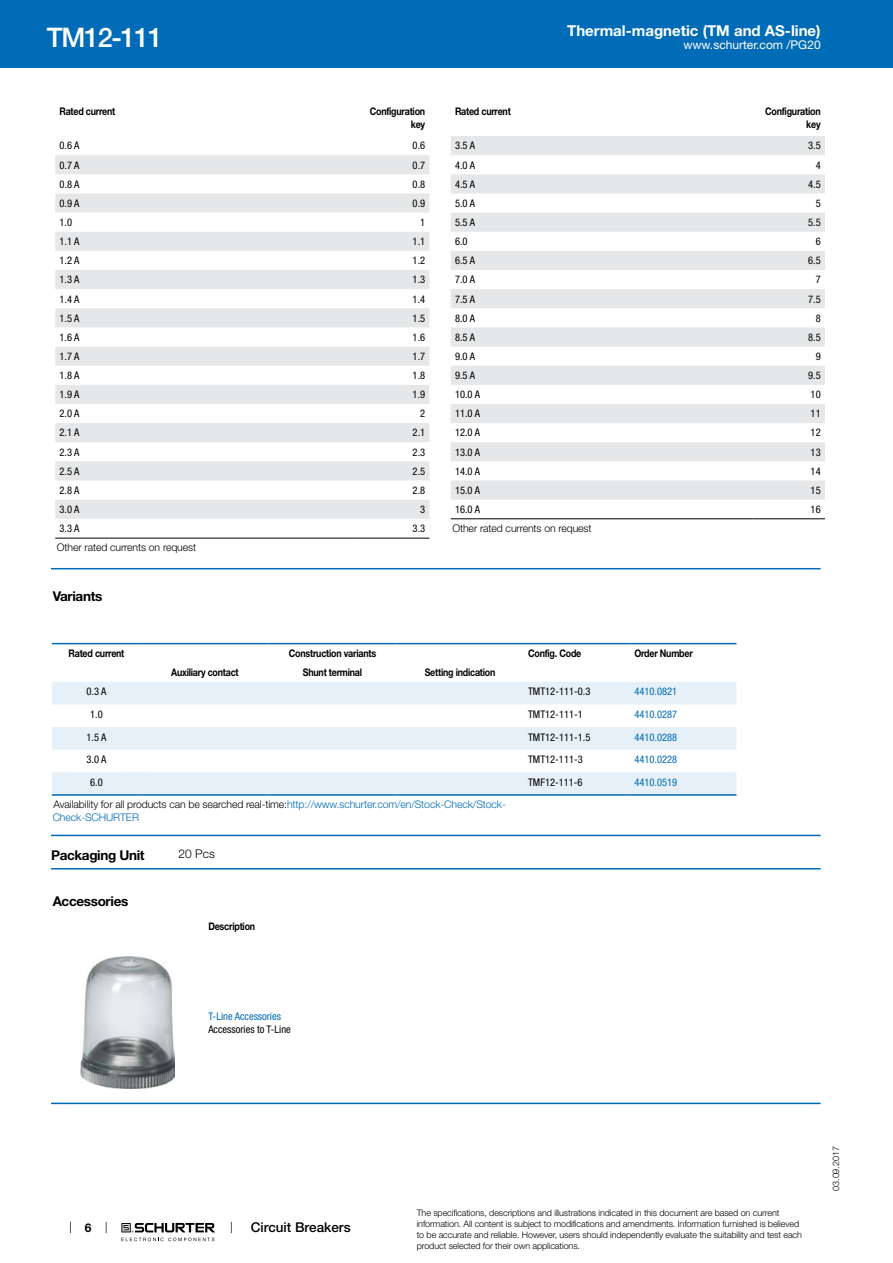
<style>
.page{position:relative;width:893px;height:1263px;background:#fff}
.page>*{position:absolute;margin:0;border:0;box-sizing:border-box;transform-origin:0 0}
.t1{font:500 27px "Helvetica Neue LT";letter-spacing:-.05em;color:#fff}
.t2{font:700 15px "Helvetica Neue LT";color:#fff}
.t3{font:700 13.5px "Helvetica Neue LT";letter-spacing:-.025em;color:#000}
.t4{font:500 13.5px "Helvetica Neue LT";color:#000}
.t5{font:12px "Helvetica Neue LT";color:#fff}
.t6{font:300 12px "Helvetica Neue LT";color:#000}
.t7{font:700 12px "Helvetica Neue LT";color:#000}
.t8{font:condensed 10.5px "Helvetica Neue LT";color:#000}
.t9{font:700 10.5px/12.6px "Helvetica Neue LT";letter-spacing:-.025em;color:#000;text-align:right;scale:.85 1}
.t10{font:300 10.5px/12.6px "Helvetica Neue LT";letter-spacing:-.01em;color:#006bb6}
.t11{font:condensed 10.5px "Helvetica Neue LT";color:#006bb6}
.t12{font:300 10.5px "Helvetica Neue LT";letter-spacing:-.01em;color:#000}
.t13{font:300 9px/10.8px "Helvetica Neue LT";letter-spacing:-.01em;color:#000}
.s1{color:#000}
</style>
<div class="page">
<svg style="left:70px;top:1221px;width:1px;height:12px"></svg>
<svg style="left:121px;top:1223px;width:94px;height:18px"></svg>
<div style="left:0;top:0;width:893px;height:68px;background:#006bb6"></div>
<svg style="left:55px;top:155px;width:374px;height:364px;fill:#ecedee"></svg>
<hr style="left:55px;top:538px;width:302px;height:1px;background:#000">
<hr style="left:357px;top:538px;width:72px;height:1px;background:#000">
<svg style="left:451px;top:136px;width:374px;height:364px;fill:#e6e7e8"></svg>
<hr style="left:451px;top:518px;width:302px;height:1px;background:#000">
<hr style="left:753px;top:518px;width:72px;height:1px;background:#000">
<hr style="left:51px;top:568px;width:770px;height:1px;background:#006bb6">
<svg style="left:52px;top:644px;width:684px;height:1px"></svg>
<svg style="left:52px;top:682px;width:684px;height:112px;fill:#e6f0f8"></svg>
<hr style="left:52px;top:643px;width:89px;height:1px;background:#006bb6">
<hr style="left:141px;top:643px;width:128px;height:1px;background:#006bb6">
<hr style="left:269px;top:643px;width:127px;height:1px;background:#006bb6">
<hr style="left:396px;top:643px;width:128px;height:1px;background:#006bb6">
<hr style="left:524px;top:643px;width:106px;height:1px;background:#006bb6">
<hr style="left:630px;top:643px;width:106px;height:1px;background:#006bb6">
<hr style="left:52px;top:794px;width:89px;height:2px;background:#006bb6">
<hr style="left:141px;top:794px;width:128px;height:2px;background:#006bb6">
<hr style="left:269px;top:794px;width:127px;height:2px;background:#006bb6">
<hr style="left:396px;top:794px;width:128px;height:2px;background:#006bb6">
<hr style="left:524px;top:794px;width:106px;height:2px;background:#006bb6">
<hr style="left:630px;top:794px;width:106px;height:2px;background:#006bb6">
<hr style="left:51px;top:835px;width:770px;height:1px;background:#006bb6">
<hr style="left:51px;top:868px;width:770px;height:1px;background:#006bb6">
<img style="left:81px;top:956px;width:93px;height:132px">
<hr style="left:51px;top:1103px;width:770px;height:1px;background:#006bb6">
<h1 class="t1" style="left:47px;top:21px;width:118px">TM12-111</h1>
<p class="t9" style="left:60px;top:105px;width:67px">Rated current</p>
<p class="t9" style="left:370px;top:105px;width:67px">Configuration key</p>
<p class="t8" style="left:60px;top:140px;width:21px">0.6 A</p>
<p class="t8" style="left:413px;top:140px;width:14px">0.6</p>
<p class="t8" style="left:60px;top:159px;width:21px">0.7 A</p>
<p class="t8" style="left:413px;top:159px;width:14px">0.7</p>
<p class="t8" style="left:60px;top:178px;width:21px">0.8 A</p>
<p class="t8" style="left:413px;top:178px;width:14px">0.8</p>
<p class="t8" style="left:60px;top:197px;width:21px">0.9 A</p>
<p class="t8" style="left:413px;top:197px;width:14px">0.9</p>
<p class="t8" style="left:60px;top:216px;width:14px">1.0</p>
<p class="t8" style="left:420px;top:216px;width:7px">1</p>
<p class="t8" style="left:60px;top:235px;width:21px">1.1 A</p>
<p class="t8" style="left:413px;top:235px;width:14px">1.1</p>
<p class="t8" style="left:60px;top:254px;width:21px">1.2 A</p>
<p class="t8" style="left:413px;top:254px;width:14px">1.2</p>
<p class="t8" style="left:60px;top:274px;width:21px">1.3 A</p>
<p class="t8" style="left:413px;top:274px;width:14px">1.3</p>
<p class="t8" style="left:60px;top:293px;width:21px">1.4 A</p>
<p class="t8" style="left:413px;top:293px;width:14px">1.4</p>
<p class="t8" style="left:60px;top:312px;width:21px">1.5 A</p>
<p class="t8" style="left:413px;top:312px;width:14px">1.5</p>
<p class="t8" style="left:60px;top:331px;width:21px">1.6 A</p>
<p class="t8" style="left:413px;top:331px;width:14px">1.6</p>
<p class="t8" style="left:60px;top:350px;width:21px">1.7 A</p>
<p class="t8" style="left:413px;top:350px;width:14px">1.7</p>
<p class="t8" style="left:60px;top:369px;width:21px">1.8 A</p>
<p class="t8" style="left:413px;top:369px;width:14px">1.8</p>
<p class="t8" style="left:60px;top:388px;width:21px">1.9 A</p>
<p class="t8" style="left:413px;top:388px;width:14px">1.9</p>
<p class="t8" style="left:60px;top:407px;width:21px">2.0 A</p>
<p class="t8" style="left:420px;top:407px;width:7px">2</p>
<p class="t8" style="left:60px;top:427px;width:21px">2.1 A</p>
<p class="t8" style="left:413px;top:427px;width:14px">2.1</p>
<p class="t8" style="left:60px;top:446px;width:21px">2.3 A</p>
<p class="t8" style="left:413px;top:446px;width:14px">2.3</p>
<p class="t8" style="left:60px;top:465px;width:21px">2.5 A</p>
<p class="t8" style="left:413px;top:465px;width:14px">2.5</p>
<p class="t8" style="left:60px;top:484px;width:21px">2.8 A</p>
<p class="t8" style="left:413px;top:484px;width:14px">2.8</p>
<p class="t8" style="left:60px;top:503px;width:21px">3.0 A</p>
<p class="t8" style="left:420px;top:503px;width:7px">3</p>
<p class="t8" style="left:60px;top:522px;width:21px">3.3 A</p>
<p class="t8" style="left:413px;top:522px;width:14px">3.3</p>
<p class="t12" style="left:57px;top:541px;width:141px">Other rated currents on request</p>
<p class="t3" style="left:53px;top:588px;width:51px">Variants</p>
<h2 class="t2" style="left:567px;top:21px;width:255px">Thermal-magnetic (TM and AS-line)</h2>
<p class="t5" style="left:683px;top:38px;width:139px">www.schurter.com /PG20</p>
<p class="t9" style="left:455px;top:105px;width:67px">Rated current</p>
<p class="t9" style="left:765px;top:105px;width:67px">Configuration key</p>
<p class="t8" style="left:455px;top:140px;width:21px">3.5 A</p>
<p class="t8" style="left:808px;top:140px;width:14px">3.5</p>
<p class="t8" style="left:455px;top:159px;width:21px">4.0 A</p>
<p class="t8" style="left:816px;top:159px;width:7px">4</p>
<p class="t8" style="left:455px;top:178px;width:21px">4.5 A</p>
<p class="t8" style="left:808px;top:178px;width:14px">4.5</p>
<p class="t8" style="left:455px;top:197px;width:21px">5.0 A</p>
<p class="t8" style="left:816px;top:197px;width:7px">5</p>
<p class="t8" style="left:455px;top:216px;width:21px">5.5 A</p>
<p class="t8" style="left:808px;top:216px;width:14px">5.5</p>
<p class="t8" style="left:455px;top:235px;width:14px">6.0</p>
<p class="t8" style="left:816px;top:235px;width:7px">6</p>
<p class="t8" style="left:455px;top:254px;width:21px">6.5 A</p>
<p class="t8" style="left:808px;top:254px;width:14px">6.5</p>
<p class="t8" style="left:455px;top:274px;width:21px">7.0 A</p>
<p class="t8" style="left:816px;top:274px;width:7px">7</p>
<p class="t8" style="left:455px;top:293px;width:21px">7.5 A</p>
<p class="t8" style="left:808px;top:293px;width:14px">7.5</p>
<p class="t8" style="left:455px;top:312px;width:21px">8.0 A</p>
<p class="t8" style="left:816px;top:312px;width:7px">8</p>
<p class="t8" style="left:455px;top:331px;width:21px">8.5 A</p>
<p class="t8" style="left:808px;top:331px;width:14px">8.5</p>
<p class="t8" style="left:455px;top:350px;width:21px">9.0 A</p>
<p class="t8" style="left:816px;top:350px;width:7px">9</p>
<p class="t8" style="left:455px;top:369px;width:21px">9.5 A</p>
<p class="t8" style="left:808px;top:369px;width:14px">9.5</p>
<p class="t8" style="left:455px;top:388px;width:27px">10.0 A</p>
<p class="t8" style="left:811px;top:388px;width:12px">10</p>
<p class="t8" style="left:455px;top:407px;width:27px">11.0 A</p>
<p class="t8" style="left:811px;top:407px;width:12px">11</p>
<p class="t8" style="left:455px;top:427px;width:27px">12.0 A</p>
<p class="t8" style="left:811px;top:427px;width:12px">12</p>
<p class="t8" style="left:455px;top:446px;width:27px">13.0 A</p>
<p class="t8" style="left:811px;top:446px;width:12px">13</p>
<p class="t8" style="left:455px;top:465px;width:27px">14.0 A</p>
<p class="t8" style="left:811px;top:465px;width:12px">14</p>
<p class="t8" style="left:455px;top:484px;width:27px">15.0 A</p>
<p class="t8" style="left:811px;top:484px;width:12px">15</p>
<p class="t8" style="left:455px;top:503px;width:27px">16.0 A</p>
<p class="t8" style="left:811px;top:503px;width:12px">16</p>
<p class="t12" style="left:452px;top:522px;width:141px">Other rated currents on request</p>
<p class="t9" style="left:69px;top:647px;width:67px">Rated current</p>
<p class="t9" style="left:289px;top:647px;width:104px">Construction variants</p>
<p class="t9" style="left:528px;top:647px;width:64px">Config. Code</p>
<p class="t9" style="left:634px;top:647px;width:70px">Order Number</p>
<p class="t9" style="left:171px;top:666px;width:81px">Auxiliary contact</p>
<p class="t9" style="left:303px;top:666px;width:71px">Shunt terminal</p>
<p class="t9" style="left:425px;top:666px;width:85px">Setting indication</p>
<p class="t8" style="left:87px;top:685px;width:21px">0.3 A</p>
<p class="t8" style="left:528px;top:685px;width:64px">TMT12-111-0.3</p>
<p class="t11" style="left:634px;top:685px;width:44px">4410.0821</p>
<p class="t8" style="left:90px;top:708px;width:14px">1.0</p>
<p class="t8" style="left:528px;top:708px;width:56px">TMT12-111-1</p>
<p class="t11" style="left:634px;top:708px;width:44px">4410.0287</p>
<p class="t8" style="left:87px;top:731px;width:21px">1.5 A</p>
<p class="t8" style="left:528px;top:731px;width:64px">TMT12-111-1.5</p>
<p class="t11" style="left:634px;top:731px;width:44px">4410.0288</p>
<p class="t8" style="left:86px;top:753px;width:21px">3.0 A</p>
<p class="t8" style="left:528px;top:753px;width:56px">TMT12-111-3</p>
<p class="t11" style="left:634px;top:753px;width:44px">4410.0228</p>
<p class="t8" style="left:90px;top:776px;width:14px">6.0</p>
<p class="t8" style="left:528px;top:776px;width:56px">TMF12-111-6</p>
<p class="t11" style="left:634px;top:776px;width:44px">4410.0519</p>
<p class="t10" style="left:53px;top:798px;width:455px"><span class="s1">Availability for all products can be searched real-time:</span>http://www.schurter.com/en/Stock-Check/Stock-<br>Check-SCHURTER</p>
<p class="t3" style="left:51px;top:846px;width:95px">Packaging Unit</p>
<p class="t6" style="left:179px;top:847px;width:38px">20 Pcs</p>
<p class="t3" style="left:53px;top:893px;width:77px">Accessories</p>
<p class="t9" style="left:208px;top:919px;width:57px">Description</p>
<p class="t11" style="left:208px;top:1010px;width:74px">T-Line Accessories</p>
<p class="t8" style="left:208px;top:1023px;width:84px">Accessories to T-Line</p>
<p class="t7" style="left:85px;top:1220px;width:8px">6</p>
<p class="t4" style="left:251px;top:1219px;width:101px">Circuit Breakers</p>
<p class="t13" style="left:417px;top:1207px;width:387px">The specifications, descriptions and illustrations indicated in this document are based on current information. All content is subject to modifications and amendments. Information furnished is believed to be accurate and reliable. However, users should independently evaluate the suitability and test each product selected for their own applications.</p>
<p class="t13" style="left:830px;top:1191px;width:46px;rotate:-90deg">03.09.2017</p>
</div>
